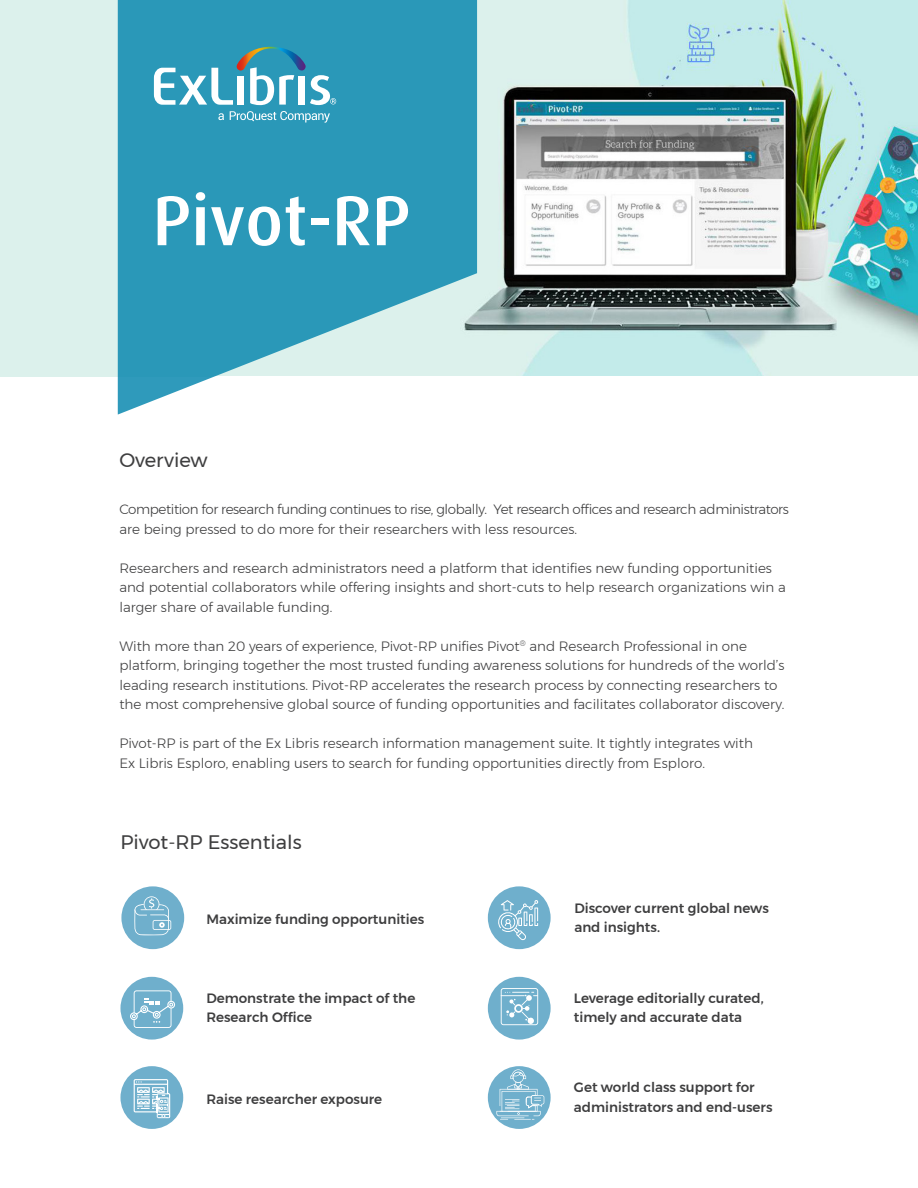
<style>
.page{position:relative;width:918px;height:1188px;background:#fff}
.page>*{position:absolute;margin:0;border:0;box-sizing:border-box;transform-origin:0 0}
.t1{font:500 70.5px "Dax";color:#fff}
.t2{font:19.5px "Montserrat";color:#3e3e3f}
.t3{font:300 13.5px/19.5px "Montserrat";color:#3e3e3f}
.t4{font:500 13.5px/19.5px "Montserrat";color:#3e3e3f}
.t5{font:300 13.5px/19.5px "Montserrat";letter-spacing:-.03em;color:#3e3e3f}
</style>
<div class="page">
<div style="left:0;top:0;width:212px;height:377px;background:#dcf1ec"></div>
<img style="left:117px;top:0;width:801px;height:376px">
<svg style="left:118px;top:0;width:359px;height:415px;background:#4ea9c3"></svg>
<svg style="left:218px;top:113px;width:6px;height:7px"></svg>
<svg style="left:230px;top:111px;width:100px;height:12px"></svg>
<svg style="left:154px;top:47px;width:182px;height:58px;background:#60aec5"></svg>
<div style="left:120px;top:977px;width:63px;height:63px;background:#6fafcc;border-radius:50%"></div>
<svg style="left:130px;top:990px;width:45px;height:38px"></svg>
<div style="left:488px;top:977px;width:63px;height:63px;background:#6fafcc;border-radius:50%"></div>
<div style="left:488px;top:1066px;width:63px;height:63px;background:#6fafcc;border-radius:50%"></div>
<svg style="left:496px;top:1069px;width:48px;height:51px"></svg>
<div style="left:120px;top:1066px;width:63px;height:63px;background:#6fafcc;border-radius:50%"></div>
<div style="left:121px;top:886px;width:63px;height:63px;background:#6fafcc;border-radius:50%"></div>
<svg style="left:134px;top:896px;width:37px;height:39px"></svg>
<div style="left:488px;top:886px;width:63px;height:63px;background:#6fafcc;border-radius:50%"></div>
<svg style="left:501px;top:988px;width:37px;height:37px"></svg>
<svg style="left:498px;top:900px;width:40px;height:40px"></svg>
<svg style="left:134px;top:1079px;width:37px;height:40px"></svg>
<p class="t1" style="left:153px;top:181px;width:260px">Pivot-RP</p>
<p class="t2" style="left:119px;top:445px;width:90px">Overview</p>
<p class="t5" style="left:119px;top:500px;width:671px">Competition for research funding continues to rise, globally. Yet research offices and research administrators are being pressed to do more for their researchers with less resources.</p>
<p class="t3" style="left:119px;top:558px;width:668px">Researchers and research administrators need a platform that identifies new funding opportunities and potential collaborators while offering insights and short-cuts to help research organizations win a larger share of available funding.</p>
<p class="t3" style="left:119px;top:636px;width:667px">With more than 20 years of experience, Pivot-RP unifies Pivot<sup>®</sup> and Research Professional in one platform, bringing together the most trusted funding awareness solutions for hundreds of the world’s leading research institutions. Pivot-RP accelerates the research process by connecting researchers to the most comprehensive global source of funding opportunities and facilitates collaborator discovery.</p>
<p class="t3" style="left:119px;top:734px;width:635px">Pivot-RP is part of the Ex Libris research information management suite. It tightly integrates with</p>
<p class="t3" style="left:119px;top:753px;width:587px">Ex Libris Esploro, enabling users to search for funding opportunities directly from Esploro.</p>
<p class="t2" style="left:120px;top:828px;width:183px">Pivot-RP Essentials</p>
<p class="t4" style="left:206px;top:909px;width:219px">Maximize funding opportunities</p>
<p class="t4" style="left:574px;top:898px;width:196px">Discover current global news and insights.</p>
<p class="t4" style="left:206px;top:988px;width:210px">Demonstrate the impact of the<br>Research Office</p>
<p class="t4" style="left:574px;top:988px;width:191px">Leverage editorially curated, timely and accurate data</p>
<p class="t4" style="left:206px;top:1089px;width:177px">Raise researcher exposure</p>
<p class="t4" style="left:574px;top:1078px;width:200px">Get world class support for administrators and end-users</p>
</div>
